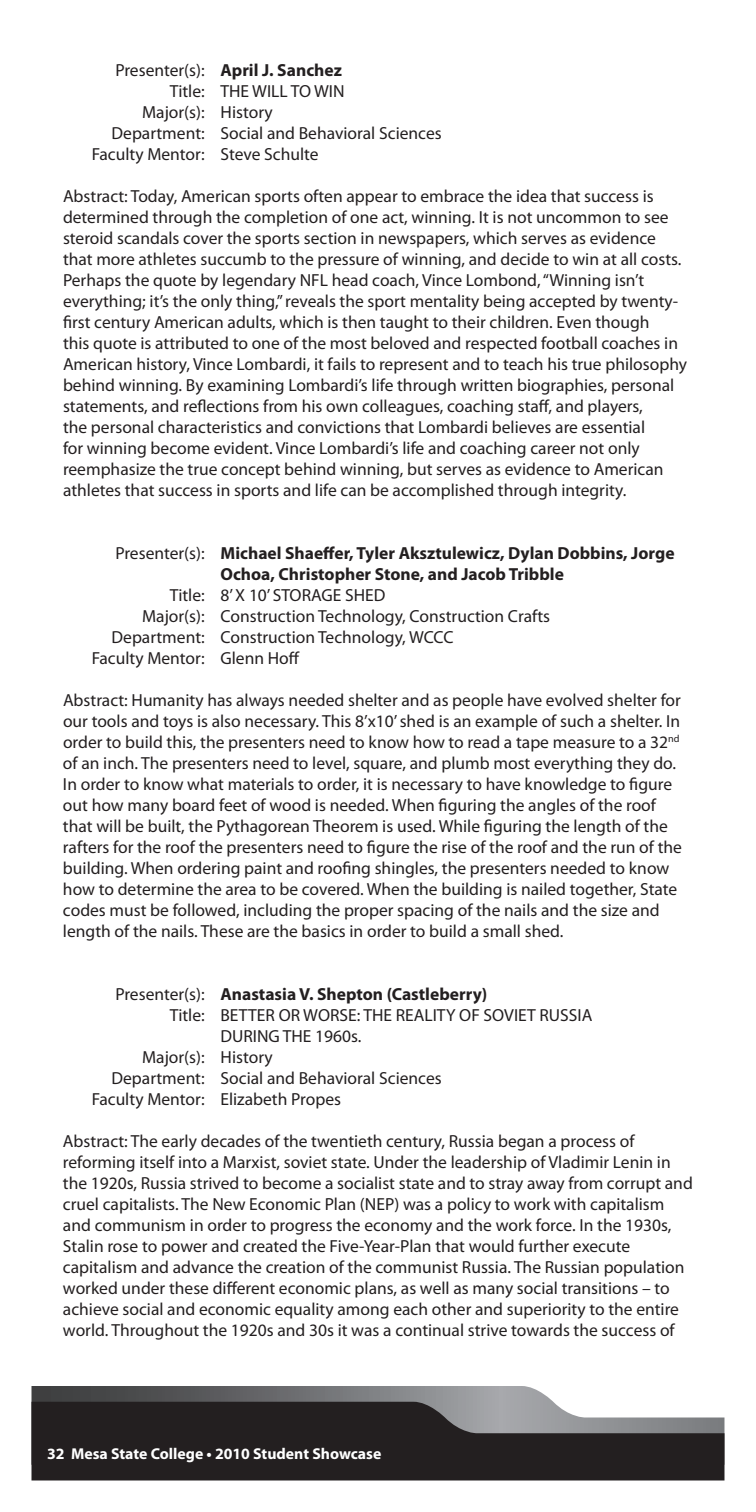
<style>
.page{position:relative;width:756px;height:1512px;background:#fff}
.page>*{position:absolute;margin:0;border:0;box-sizing:border-box;transform-origin:0 0}
.t1{font:17.5px/21px "Myriad Pro";color:#231f20}
.t2{font:700 17.5px/21px "Myriad Pro";color:#231f20;text-align:center}
.t3{font:700 15.75px "Myriad Pro";color:#fff}
.s1{font-weight:400}
</style>
<div class="page">
<svg style="left:32px;top:1386px;width:522px;height:16px;background:#707174"></svg>
<svg style="left:32px;top:1402px;width:692px;height:78px;background:#3a3738"></svg>
<p class="t2" style="left:115px;top:59px;width:228px"><span class="s1">Presenter(s):</span> April J. Sanchez</p>
<p class="t1" style="left:170px;top:80px;width:176px">Title: THE WILL TO WIN</p>
<p class="t1" style="left:142px;top:101px;width:132px">Major(s): History</p>
<p class="t1" style="left:112px;top:122px;width:332px">Department: Social and Behavioral Sciences</p>
<p class="t1" style="left:92px;top:143px;width:229px">Faculty Mentor: Steve Schulte</p>
<p class="t1" style="left:63px;top:185px;width:626px">Abstract: Today, American sports often appear to embrace the idea that success is determined through the completion of one act, winning. It is not uncommon to see steroid scandals cover the sports section in newspapers, which serves as evidence that more athletes succumb to the pressure of winning, and decide to win at all costs.<br>Perhaps the quote by legendary NFL head coach, Vince Lombond, “Winning isn’t everything; it’s the only thing,” reveals the sport mentality being accepted by twenty&shy;first century American adults, which is then taught to their children. Even though<br>this quote is attributed to one of the most beloved and respected football coaches in American history, Vince Lombardi, it fails to represent and to teach his true philosophy behind winning. By examining Lombardi’s life through written biographies, personal statements, and reflections from his own colleagues, coaching staff, and players,<br>the personal characteristics and convictions that Lombardi believes are essential<br>for winning become evident. Vince Lombardi’s life and coaching career not only reemphasize the true concept behind winning, but serves as evidence to American athletes that success in sports and life can be accomplished through integrity.</p>
<p class="t2" style="left:115px;top:542px;width:561px"><span class="s1">Presenter(s):</span> Michael Shaeffer, Tyler Aksztulewicz, Dylan Dobbins, Jorge<br>Ochoa, Christopher Stone, and Jacob Tribble</p>
<p class="t1" style="left:170px;top:584px;width:217px">Title: 8’ X 10’ STORAGE SHED</p>
<p class="t1" style="left:142px;top:605px;width:410px">Major(s): Construction Technology, Construction Crafts</p>
<p class="t1" style="left:112px;top:626px;width:344px">Department: Construction Technology, WCCC</p>
<p class="t1" style="left:92px;top:647px;width:210px">Faculty Mentor: Glenn Hoff</p>
<p class="t1" style="left:63px;top:689px;width:620px">Abstract: Humanity has always needed shelter and as people have evolved shelter for our tools and toys is also necessary. This 8’x10’ shed is an example of such a shelter. In order to build this, the presenters need to know how to read a tape measure to a 32<sup>nd </sup>of an inch. The presenters need to level, square, and plumb most everything they do.<br>In order to know what materials to order, it is necessary to have knowledge to figure out how many board feet of wood is needed. When figuring the angles of the roof that will be built, the Pythagorean Theorem is used. While figuring the length of the rafters for the roof the presenters need to figure the rise of the roof and the run of the building. When ordering paint and roofing shingles, the presenters needed to know how to determine the area to be covered. When the building is nailed together, State codes must be followed, including the proper spacing of the nails and the size and length of the nails. These are the basics in order to build a small shed.</p>
<p class="t2" style="left:115px;top:983px;width:373px"><span class="s1">Presenter(s):</span> Anastasia V. Shepton (Castleberry)</p>
<p class="t1" style="left:170px;top:1004px;width:424px">Title: BETTER OR WORSE: THE REALITY OF SOVIET RUSSIA</p>
<p class="t1" style="left:220px;top:1025px;width:143px">DURING THE 1960s.</p>
<p class="t1" style="left:142px;top:1046px;width:132px">Major(s): History</p>
<p class="t1" style="left:112px;top:1067px;width:332px">Department: Social and Behavioral Sciences</p>
<p class="t1" style="left:92px;top:1088px;width:251px">Faculty Mentor: Elizabeth Propes</p>
<p class="t1" style="left:63px;top:1130px;width:631px">Abstract: The early decades of the twentieth century, Russia began a process of reforming itself into a Marxist, soviet state. Under the leadership of Vladimir Lenin in the 1920s, Russia strived to become a socialist state and to stray away from corrupt and cruel capitalists. The New Economic Plan (NEP) was a policy to work with capitalism and communism in order to progress the economy and the work force. In the 1930s, Stalin rose to power and created the Five-Year-Plan that would further execute capitalism and advance the creation of the communist Russia. The Russian population worked under these different economic plans, as well as many social transitions – to achieve social and economic equality among each other and superiority to the entire world. Throughout the 1920s and 30s it was a continual strive towards the success of</p>
<p class="t3" style="left:47px;top:1443px;width:336px">32 Mesa State College • 2010 Student Showcase</p>
</div>
